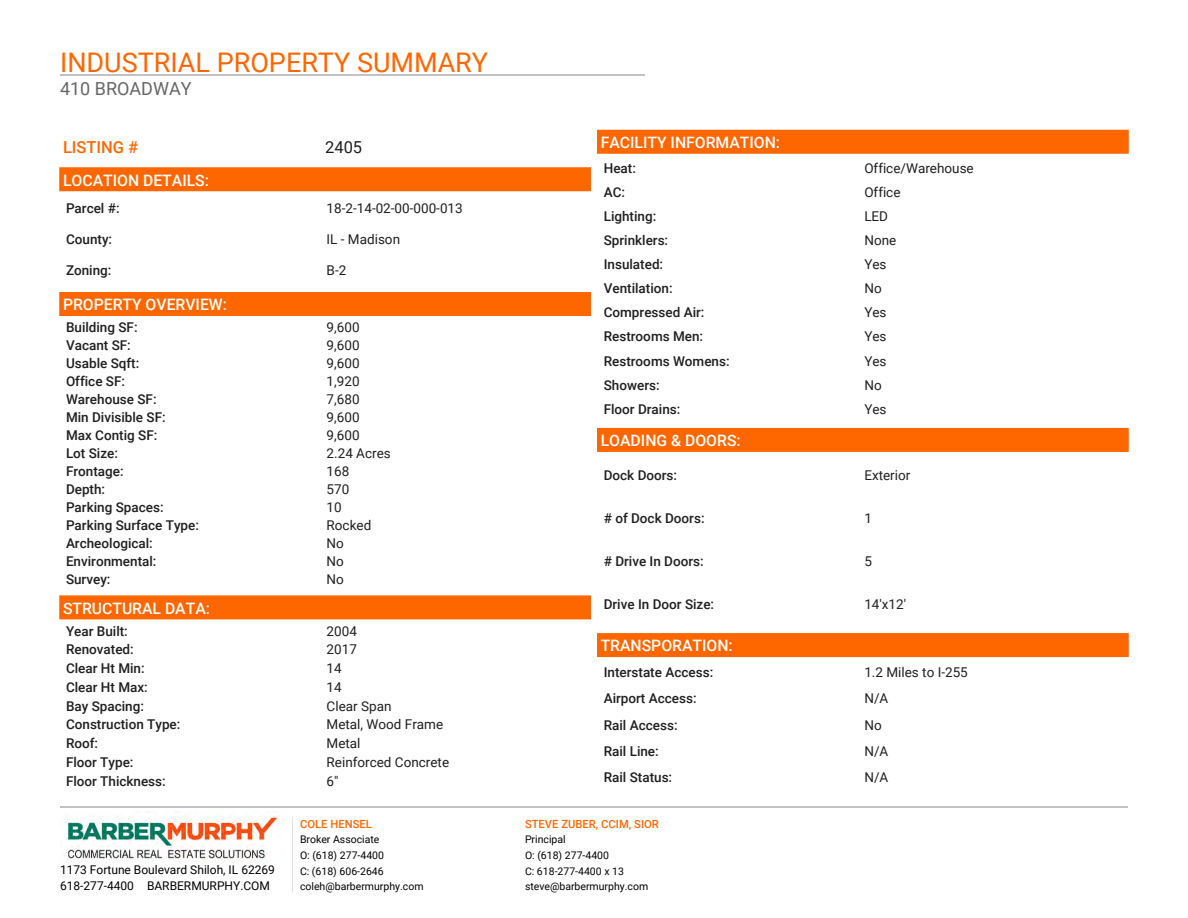
<style>
.page{position:relative;width:1188px;height:918px;background:#fff}
.page>*{position:absolute;margin:0;border:0;box-sizing:border-box;transform-origin:0 0}
.t1{font:27px "Roboto";color:#f60}
.t2{font:18px "Roboto";color:#666}
.t3{font:500 16.5px "Roboto";color:#f60}
.t4{font:16.5px "Roboto";color:#1f1f1f}
.t5{font:500 15.75px "Roboto";color:#fefefe}
.t6{font:500 13.5px "Roboto";color:#1f1f1f}
.t7{font:13.5px "Roboto";color:#1f1f1f}
.t8{font:12px/16.5px "Roboto";color:#000}
.t9{font:500 11.25px "Roboto";color:#f60}
.t10{font:10.5px/15.8px "Roboto";color:#000}
</style>
<div class="page">
<hr style="left:60px;top:75px;width:585px;height:1px;background:#898585">
<hr style="left:60px;top:807px;width:1068px;height:1px;background:#898585">
<img style="left:60px;top:816px;width:225px;height:45px">
<hr style="left:292px;top:818px;width:1px;height:74px;background:#e1e1e1">
<div style="left:59px;top:167px;width:532px;height:24px;background:#fe6600;border:2px solid #fe6600"></div>
<div style="left:59px;top:292px;width:532px;height:24px;background:#fe6600"></div>
<div style="left:59px;top:595px;width:532px;height:24px;background:#fe6600;border:2px solid #fe6600"></div>
<div style="left:597px;top:130px;width:532px;height:24px;background:#fe6600;border:2px solid #fe6600"></div>
<div style="left:597px;top:428px;width:532px;height:24px;background:#fe6600;border:2px solid #fe6600"></div>
<div style="left:597px;top:633px;width:532px;height:24px;background:#fe6600;border:2px solid #fe6600"></div>
<h1 class="t1" style="left:60px;top:43px;width:430px">INDUSTRIAL PROPERTY SUMMARY</h1>
<h2 class="t2" style="left:60px;top:76px;width:133px">410 BROADWAY</h2>
<p class="t3" style="left:63px;top:135px;width:77px">LISTING #</p>
<p class="t4" style="left:325px;top:135px;width:39px">2405</p>
<p class="t5" style="left:63px;top:169px;width:148px">LOCATION DETAILS:</p>
<p class="t6" style="left:66px;top:199px;width:55px">Parcel #:</p>
<p class="t7" style="left:327px;top:199px;width:138px">18-2-14-02-00-000-013</p>
<p class="t6" style="left:66px;top:230px;width:48px">County:</p>
<p class="t7" style="left:327px;top:230px;width:75px">IL - Madison</p>
<p class="t6" style="left:66px;top:260px;width:47px">Zoning:</p>
<p class="t7" style="left:327px;top:260px;width:21px">B-2</p>
<p class="t5" style="left:63px;top:294px;width:165px">PROPERTY OVERVIEW:</p>
<p class="t6" style="left:66px;top:318px;width:73px">Building SF:</p>
<p class="t7" style="left:327px;top:318px;width:34px">9,600</p>
<p class="t6" style="left:66px;top:336px;width:66px">Vacant SF:</p>
<p class="t7" style="left:327px;top:336px;width:34px">9,600</p>
<p class="t6" style="left:66px;top:354px;width:75px">Usable Sqft:</p>
<p class="t7" style="left:327px;top:354px;width:34px">9,600</p>
<p class="t6" style="left:66px;top:372px;width:61px">Office SF:</p>
<p class="t7" style="left:327px;top:372px;width:34px">1,920</p>
<p class="t6" style="left:66px;top:390px;width:92px">Warehouse SF:</p>
<p class="t7" style="left:327px;top:390px;width:34px">7,680</p>
<p class="t6" style="left:66px;top:408px;width:101px">Min Divisible SF:</p>
<p class="t7" style="left:327px;top:408px;width:34px">9,600</p>
<p class="t6" style="left:66px;top:426px;width:93px">Max Contig SF:</p>
<p class="t7" style="left:327px;top:426px;width:34px">9,600</p>
<p class="t6" style="left:66px;top:444px;width:54px">Lot Size:</p>
<p class="t7" style="left:327px;top:444px;width:66px">2.24 Acres</p>
<p class="t6" style="left:66px;top:462px;width:59px">Frontage:</p>
<p class="t7" style="left:327px;top:462px;width:24px">168</p>
<p class="t6" style="left:66px;top:480px;width:41px">Depth:</p>
<p class="t7" style="left:327px;top:480px;width:24px">570</p>
<p class="t6" style="left:66px;top:498px;width:99px">Parking Spaces:</p>
<p class="t7" style="left:327px;top:498px;width:17px">10</p>
<p class="t6" style="left:66px;top:516px;width:135px">Parking Surface Type:</p>
<p class="t7" style="left:327px;top:516px;width:46px">Rocked</p>
<p class="t6" style="left:66px;top:534px;width:88px">Archeological:</p>
<p class="t7" style="left:327px;top:534px;width:19px">No</p>
<p class="t6" style="left:66px;top:552px;width:92px">Environmental:</p>
<p class="t7" style="left:327px;top:552px;width:19px">No</p>
<p class="t6" style="left:66px;top:570px;width:46px">Survey:</p>
<p class="t7" style="left:327px;top:570px;width:19px">No</p>
<p class="t5" style="left:63px;top:597px;width:149px">STRUCTURAL DATA:</p>
<p class="t6" style="left:66px;top:621px;width:63px">Year Built:</p>
<p class="t7" style="left:327px;top:621px;width:32px">2004</p>
<p class="t6" style="left:66px;top:640px;width:69px">Renovated:</p>
<p class="t7" style="left:327px;top:640px;width:32px">2017</p>
<p class="t6" style="left:66px;top:659px;width:80px">Clear Ht Min:</p>
<p class="t7" style="left:327px;top:659px;width:17px">14</p>
<p class="t6" style="left:66px;top:678px;width:83px">Clear Ht Max:</p>
<p class="t7" style="left:327px;top:678px;width:17px">14</p>
<p class="t6" style="left:66px;top:696px;width:80px">Bay Spacing:</p>
<p class="t7" style="left:327px;top:696px;width:66px">Clear Span</p>
<p class="t6" style="left:66px;top:715px;width:116px">Construction Type:</p>
<p class="t7" style="left:327px;top:715px;width:118px">Metal, Wood Frame</p>
<p class="t6" style="left:66px;top:734px;width:34px">Roof:</p>
<p class="t7" style="left:327px;top:734px;width:35px">Metal</p>
<p class="t6" style="left:66px;top:753px;width:69px">Floor Type:</p>
<p class="t7" style="left:327px;top:753px;width:124px">Reinforced Concrete</p>
<p class="t6" style="left:66px;top:771px;width:101px">Floor Thickness:</p>
<p class="t7" style="left:327px;top:771px;width:13px">6"</p>
<p class="t8" style="left:60px;top:861px;width:217px">1173 Fortune Boulevard Shiloh, IL 62269<br>618-277-4400 BARBERMURPHY.COM</p>
<p class="t9" style="left:300px;top:816px;width:73px">COLE HENSEL</p>
<p class="t10" style="left:300px;top:831px;width:125px">Broker Associate<br>O: (618) 277-4400<br>C: (618) 606-2646 coleh@barbermurphy.com</p>
<p class="t5" style="left:601px;top:131px;width:181px">FACILITY INFORMATION:</p>
<p class="t6" style="left:604px;top:158px;width:34px">Heat:</p>
<p class="t7" style="left:864px;top:158px;width:111px">Office/Warehouse</p>
<p class="t6" style="left:604px;top:183px;width:23px">AC:</p>
<p class="t7" style="left:864px;top:183px;width:38px">Office</p>
<p class="t6" style="left:604px;top:207px;width:54px">Lighting:</p>
<p class="t7" style="left:864px;top:207px;width:25px">LED</p>
<p class="t6" style="left:604px;top:231px;width:66px">Sprinklers:</p>
<p class="t7" style="left:864px;top:231px;width:33px">None</p>
<p class="t6" style="left:604px;top:255px;width:61px">Insulated:</p>
<p class="t7" style="left:864px;top:255px;width:24px">Yes</p>
<p class="t6" style="left:604px;top:279px;width:70px">Ventilation:</p>
<p class="t7" style="left:864px;top:279px;width:19px">No</p>
<p class="t6" style="left:604px;top:303px;width:102px">Compressed Air:</p>
<p class="t7" style="left:864px;top:303px;width:24px">Yes</p>
<p class="t6" style="left:604px;top:327px;width:101px">Restrooms Men:</p>
<p class="t7" style="left:864px;top:327px;width:24px">Yes</p>
<p class="t6" style="left:604px;top:351px;width:127px">Restrooms Womens:</p>
<p class="t7" style="left:864px;top:351px;width:24px">Yes</p>
<p class="t6" style="left:604px;top:375px;width:57px">Showers:</p>
<p class="t7" style="left:864px;top:375px;width:19px">No</p>
<p class="t6" style="left:604px;top:399px;width:78px">Floor Drains:</p>
<p class="t7" style="left:864px;top:399px;width:24px">Yes</p>
<p class="t5" style="left:601px;top:430px;width:141px">LOADING &amp; DOORS:</p>
<p class="t6" style="left:604px;top:466px;width:75px">Dock Doors:</p>
<p class="t7" style="left:864px;top:466px;width:48px">Exterior</p>
<p class="t6" style="left:604px;top:509px;width:102px"># of Dock Doors:</p>
<p class="t7" style="left:864px;top:509px;width:9px">1</p>
<p class="t6" style="left:604px;top:552px;width:102px"># Drive In Doors:</p>
<p class="t7" style="left:864px;top:552px;width:9px">5</p>
<p class="t6" style="left:604px;top:595px;width:112px">Drive In Door Size:</p>
<p class="t7" style="left:864px;top:595px;width:43px">14'x12'</p>
<p class="t5" style="left:601px;top:635px;width:134px">TRANSPORATION:</p>
<p class="t6" style="left:604px;top:663px;width:111px">Interstate Access:</p>
<p class="t7" style="left:864px;top:663px;width:105px">1.2 Miles to I-255</p>
<p class="t6" style="left:604px;top:689px;width:94px">Airport Access:</p>
<p class="t7" style="left:864px;top:689px;width:25px">N/A</p>
<p class="t6" style="left:604px;top:715px;width:75px">Rail Access:</p>
<p class="t7" style="left:864px;top:715px;width:19px">No</p>
<p class="t6" style="left:604px;top:742px;width:57px">Rail Line:</p>
<p class="t7" style="left:864px;top:742px;width:25px">N/A</p>
<p class="t6" style="left:604px;top:768px;width:70px">Rail Status:</p>
<p class="t7" style="left:864px;top:768px;width:25px">N/A</p>
<p class="t9" style="left:525px;top:816px;width:136px">STEVE ZUBER, CCIM, SIOR</p>
<p class="t10" style="left:525px;top:831px;width:125px">Principal<br>O: (618) 277-4400<br>C: 618-277-4400 x 13 steve@barbermurphy.com</p>
</div>
